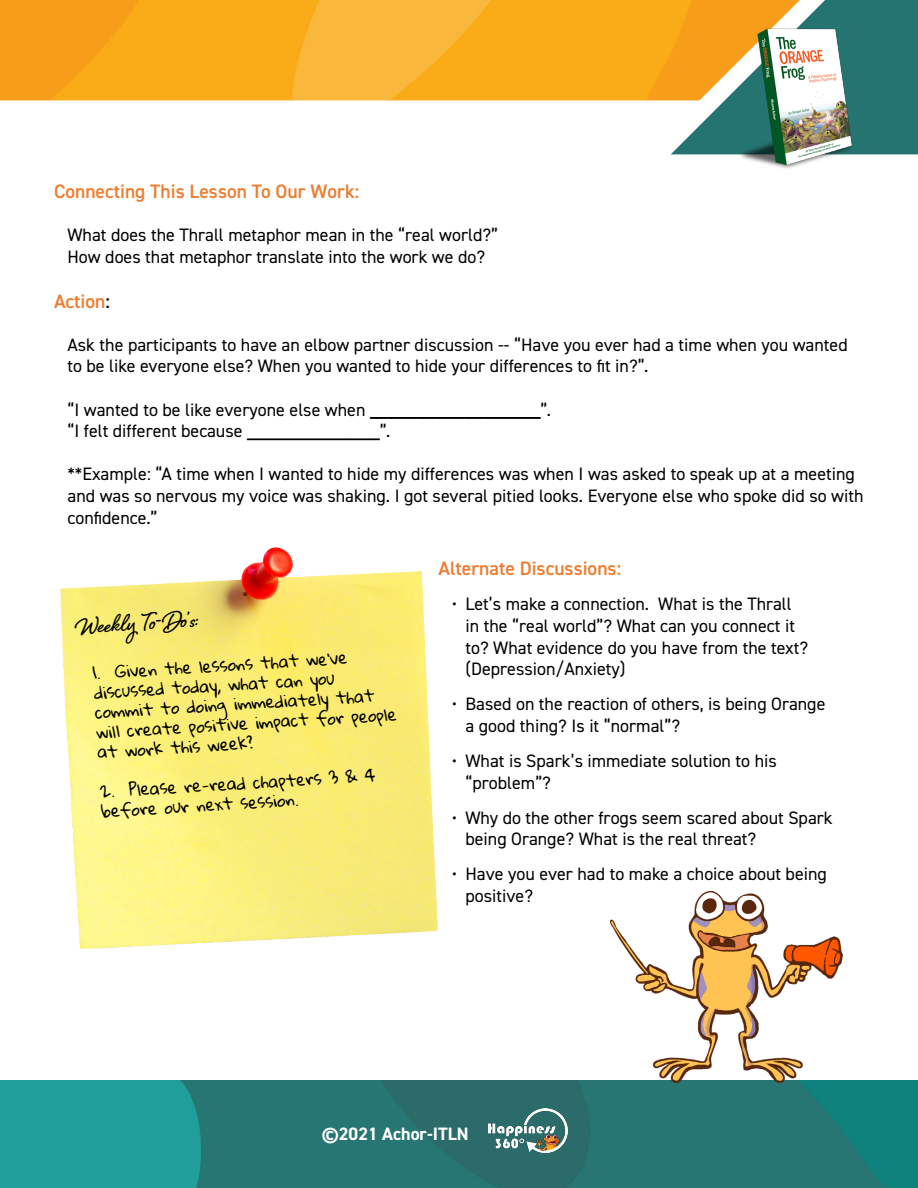
<style>
.page{position:relative;width:918px;height:1188px;background:#fff}
.page>*{position:absolute;margin:0;border:0;box-sizing:border-box;transform-origin:0 0}
.t1{font:700 30px "Shelby";color:#000}
.t2{font:600 19.5px "DIN2014";color:#ed7d31}
.t3{font:18px/21.6px "DIN2014";color:#000}
.t4{font:700 18px "DIN2014";color:#fff}
.t5{font:16.5px/20px "Gloria Hallelujah";color:#000}
.s1{color:#000}
</style>
<div class="page">
<img style="left:0;top:1080px;width:918px;height:108px">
<img style="left:0;top:0;width:671px;height:100px">
<img style="left:671px;top:0;width:247px;height:154px">
<img style="left:489px;top:1108px;width:79px;height:44px">
<img style="left:738px;top:29px;width:116px;height:140px">
<img style="left:60px;top:547px;width:378px;height:402px">
<img style="left:611px;top:891px;width:231px;height:192px">
<hr style="left:247px;top:439px;width:133px;height:1px;background:#000">
<hr style="left:370px;top:417px;width:171px;height:1px;background:#000">
<p class="t2" style="left:54px;top:178px;width:307px">Connecting This Lesson To Our Work:</p>
<p class="t3" style="left:68px;top:224px;width:432px">What does the Thrall metaphor mean in the “real world?”<br>How does that metaphor translate into the work we do?</p>
<p class="t2" style="left:54px;top:288px;width:57px">Action<span class="s1">:</span></p>
<p class="t3" style="left:68px;top:333px;width:782px">Ask the participants to have an elbow partner discussion -- “Have you ever had a time when you wanted to be like everyone else? When you wanted to hide your differences to fit in?”.</p>
<p class="t3" style="left:68px;top:398px;width:485px">“I wanted to be like everyone else when __________________”. “I felt different because ______________”.</p>
<p class="t3" style="left:68px;top:463px;width:798px">**Example: “A time when I wanted to hide my differences was when I was asked to speak up at a meeting and was so nervous my voice was shaking. I got several pitied looks. Everyone else who spoke did so with confidence.”</p>
<p class="t2" style="left:438px;top:556px;width:184px">Alternate Discussions:</p>
<p class="t3" style="left:465px;top:593px;width:344px;text-indent:-14px">• Let’s make a connection. What is the Thrall in the “real world”? What can you connect it to? What evidence do you have from the text? (Depression/Anxiety)</p>
<p class="t3" style="left:465px;top:693px;width:362px;text-indent:-14px">• Based on the reaction of others, is being Orange a good thing? Is it “normal”?</p>
<p class="t3" style="left:465px;top:750px;width:313px;text-indent:-14px">• What is Spark’s immediate solution to his “problem”?</p>
<p class="t3" style="left:465px;top:806px;width:369px;text-indent:-14px">• Why do the other frogs seem scared about Spark being Orange? What is the real threat?</p>
<p class="t3" style="left:465px;top:863px;width:363px;text-indent:-14px">• Have you ever had to make a choice about being positive?</p>
<h1 class="t1" style="left:75px;top:606px;width:123px;rotate:-4deg">Weekly To-Do’s:</h1>
<p class="t5" style="left:92px;top:663px;width:303px;rotate:-3deg">1. Given the lessons that we’ve discussed today, what can you commit to doing immediately that will create positive impact for people at work this week?</p>
<p class="t5" style="left:100px;top:781px;width:277px;rotate:-3deg">2. Please re-read chapters 3 &amp; 4 before our next session.</p>
<p class="t4" style="left:322px;top:1122px;width:148px">©2021 Achor-ITLN</p>
</div>
